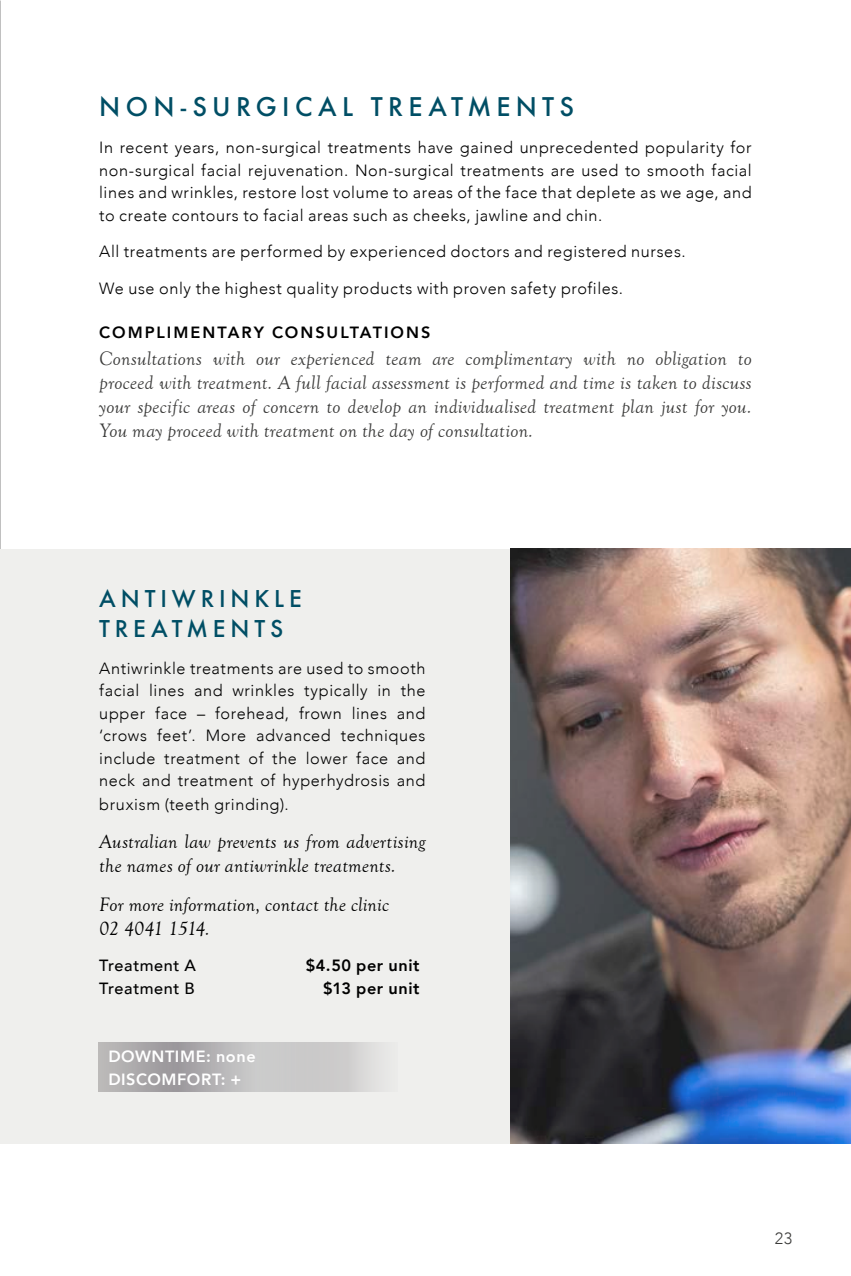
<style>
.page{position:relative;width:851px;height:1276px;background:#fff}
.page>*{position:absolute;margin:0;border:0;box-sizing:border-box;transform-origin:0 0}
.t1{font:500 25px "Futura";letter-spacing:.21em;color:#004e65}
.t2{font:500 22.5px/30px "Futura";letter-spacing:.215em;color:#004e65}
.t3{font:italic 20px/24px "Goudy Old Style T";letter-spacing:.015em;color:#3b3b3a;text-align:justify}
.t4{font:italic 20px/24px "Goudy Old Style T";letter-spacing:.01em;color:#000}
.t5{font:300 16.25px/22.8px "Avenir";letter-spacing:.035em;color:#000;text-align:justify}
.t6{font:800 16.25px "Avenir";letter-spacing:.11em;color:#000}
.t7{font:800 16.25px/22.5px "Avenir";letter-spacing:.035em;color:#fff}
.t8{font:800 16.25px "Avenir";letter-spacing:.035em;color:#000}
.t9{font:500 16.25px "Avenir";letter-spacing:.035em;color:#000}
.t10{font:300 16.25px "Avenir";color:#3b3b3a}
</style>
<div class="page">
<div style="left:0;top:549px;width:850px;height:594px;background:#efefed"></div>
<img style="left:510px;top:549px;width:340px;height:594px">
<svg style="left:98px;top:1043px;width:284px;height:48px;background:#bdbcbd"></svg>
<h1 class="t1" style="left:99px;top:90px;width:476px">NON-SURGICAL TREATMENTS</h1>
<p class="t5" style="left:99px;top:136px;width:653px">In recent years, non-surgical treatments have gained unprecedented popularity for non-surgical facial rejuvenation. Non-surgical treatments are used to smooth facial lines and wrinkles, restore lost volume to areas of the face that deplete as we age, and to create contours to facial areas such as cheeks, jawline and chin.</p>
<p class="t5" style="left:99px;top:240px;width:588px">All treatments are performed by experienced doctors and registered nurses.</p>
<p class="t5" style="left:99px;top:277px;width:525px">We use only the highest quality products with proven safety profiles.</p>
<p class="t6" style="left:99px;top:319px;width:332px">COMPLIMENTARY CONSULTATIONS</p>
<p class="t3" style="left:99px;top:347px;width:653px">Consultations with our experienced team are complimentary with no obligation to proceed with treatment. A full facial assessment is performed and time is taken to discuss your specific areas of concern to develop an individualised treatment plan just for you.<br>You may proceed with treatment on the day of consultation.</p>
<h2 class="t2" style="left:99px;top:583px;width:204px">ANTIWRINKLE<br>TREATMENTS</h2>
<p class="t5" style="left:99px;top:656px;width:328px">Antiwrinkle treatments are used to smooth facial lines and wrinkles typically in the upper face – forehead, frown lines and ‘crows feet’. More advanced techniques include treatment of the lower face and neck and treatment of hyperhydrosis and bruxism (teeth grinding).</p>
<p class="t4" style="left:99px;top:830px;width:327px">Australian law prevents us from advertising the names of our antiwrinkle treatments.</p>
<p class="t4" style="left:99px;top:892px;width:291px">For more information, contact the clinic<br>02 4041 1514.</p>
<p class="t9" style="left:99px;top:951px;width:98px">Treatment A</p>
<p class="t8" style="left:305px;top:953px;width:115px">$4.50 per unit</p>
<p class="t9" style="left:99px;top:974px;width:97px">Treatment B</p>
<p class="t8" style="left:323px;top:975px;width:98px">$13 per unit</p>
<p class="t7" style="left:108px;top:1045px;width:149px">DOWNTIME: none<br>DISCOMFORT: +</p>
<p class="t10" style="left:774px;top:1228px;width:19px">23</p>
</div>
